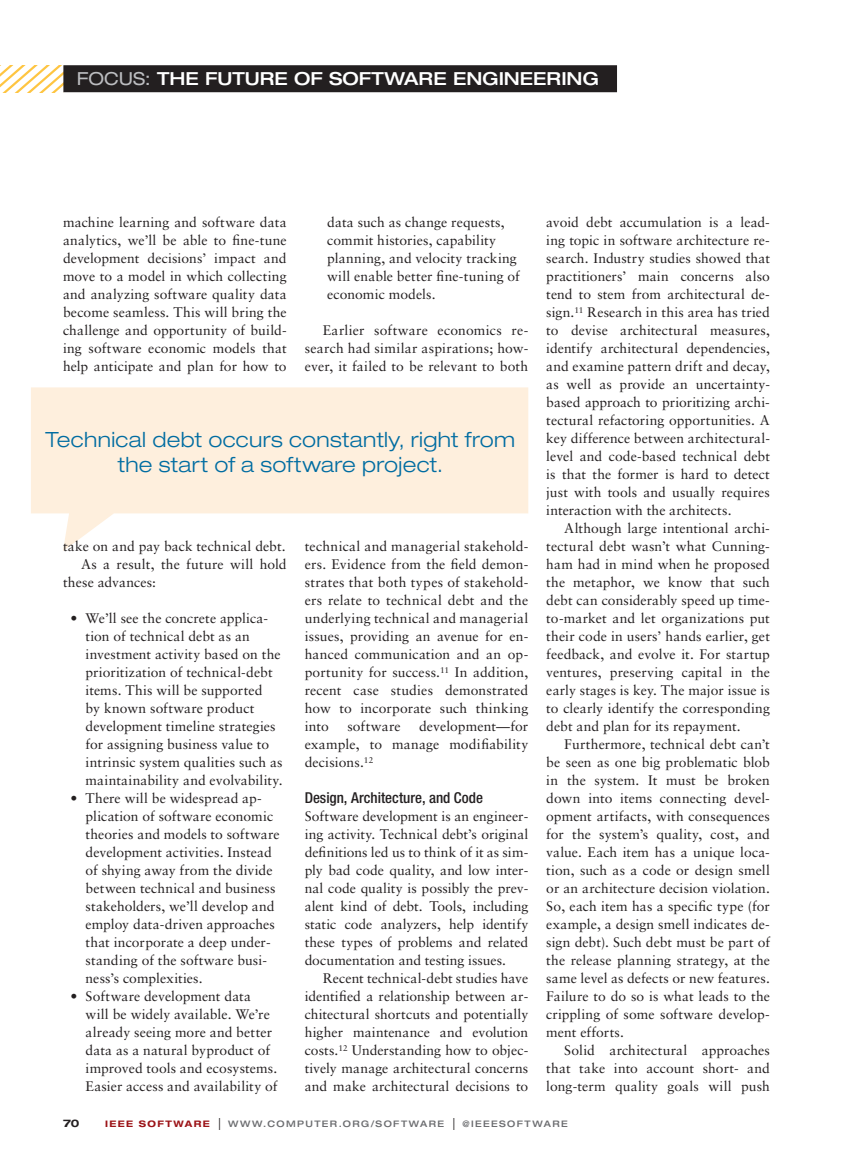
<style>
.page{position:relative;width:851px;height:1161px;background:#fff}
.page>*{position:absolute;margin:0;border:0;box-sizing:border-box;transform-origin:0 0}
.t1{font:300 expanded 21px/25.2px "Helvetica Neue LT Std";letter-spacing:.015em;color:#006ca1;text-align:center}
.t2{font:500 expanded 18px "Helvetica Neue LT Std";color:#fff}
.t3{font:500 condensed 15px "Helvetica Neue LT Std";color:#231f20}
.t4{font:13.8px/18px "Sabon LT Std";letter-spacing:.005em;color:#231f20;text-align:justify}
.t5{font:700 expanded 10.5px "Helvetica Neue LT Std";color:#231f20}
.t6{font:500 expanded 9px "Helvetica Neue LT Std";letter-spacing:.155em;color:#6c6d70}
.s1{font-weight:400;color:#bcbdc0}
.s2{font-weight:700;color:#9c1418}
.s3{font-family:"Helvetica LT Std";font-weight:400;font-stretch:condensed;font-size:12px;color:#231f20}
</style>
<div class="page">
<svg style="left:0;top:65px;width:63px;height:27px"></svg>
<div style="left:63px;top:65px;width:554px;height:27px;background:#231f20"></div>
<svg style="left:31px;top:387px;width:497px;height:164px;fill:#feefdd"></svg>
<h2 class="t2" style="left:77px;top:68px;width:523px"><span class="s1">FOCUS:</span> THE FUTURE OF SOFTWARE ENGINEERING</h2>
<p class="t4" style="left:63px;top:213px;width:225px">machine learning and software data analytics, we’ll be able to fine-tune development decisions’ impact and move to a model in which collecting and analyzing software quality data become seamless. This will bring the challenge and opportunity of build&shy;ing software economic models that help anticipate and plan for how to</p>
<p class="t4" style="left:327px;top:213px;width:194px;text-align:left">data such as change requests, commit histories, capability planning, and velocity tracking will enable better fine-tuning of economic models.</p>
<p class="t4" style="left:305px;top:321px;width:225px;text-indent:18px">Earlier software economics re&shy;search had similar aspirations; how&shy;ever, it failed to be relevant to both</p>
<p class="t1" style="left:46px;top:427px;width:471px">Technical debt occurs constantly, right from the start of a software project.</p>
<p class="t4" style="left:63px;top:537px;width:224px">take on and pay back technical debt.</p>
<p class="t4" style="left:81px;top:555px;width:207px">As a result, the future will hold</p>
<p class="t4" style="left:63px;top:573px;width:95px">these advances:</p>
<p class="t4" style="left:86px;top:609px;width:199px;text-align:left;text-indent:-15px">• We’ll see the concrete applica&shy;tion of technical debt as an investment activity based on the prioritization of technical-debt items. This will be supported<br>by known software product development timeline strategies for assigning business value to intrinsic system qualities such as maintainability and evolvability.</p>
<p class="t4" style="left:86px;top:789px;width:196px;text-align:left;text-indent:-15px">• There will be widespread ap&shy;plication of software economic theories and models to software development activities. Instead of shying away from the divide between technical and business stakeholders, we’ll develop and employ data-driven approaches that incorporate a deep under&shy;standing of the software busi&shy;ness’s complexities.</p>
<p class="t4" style="left:86px;top:987px;width:193px;text-align:left;text-indent:-15px">• Software development data will be widely available. We’re already seeing more and better data as a natural byproduct of improved tools and ecosystems.<br>Easier access and availability of</p>
<p class="t4" style="left:305px;top:537px;width:225px">technical and managerial stakehold&shy;ers. Evidence from the field demon&shy;strates that both types of stakehold&shy;ers relate to technical debt and the underlying technical and managerial issues, providing an avenue for en&shy;hanced communication and an op&shy;portunity for success.<sup>11</sup> In addition, recent case studies demonstrated how to incorporate such thinking into</p>
<p class="t4" style="left:305px;top:717px;width:225px;text-indent:114px">development—for example, to manage modifiability decisions.<sup>12</sup></p>
<p class="t3" style="left:304px;top:789px;width:180px">Design, Architecture, and Code</p>
<p class="t4" style="left:304px;top:807px;width:225px">Software development is an engineer-</p>
<p class="t4" style="left:304px;top:825px;width:225px">ing activity. Technical debt’s original</p>
<p class="t4" style="left:304px;top:843px;width:225px">definitions led us to think of it as sim-</p>
<p class="t4" style="left:304px;top:861px;width:225px">ply bad code quality, and low inter-</p>
<p class="t4" style="left:304px;top:879px;width:225px">nal code quality is possibly the prev-</p>
<p class="t4" style="left:304px;top:897px;width:225px">alent kind of debt. Tools, including</p>
<p class="t4" style="left:304px;top:915px;width:225px">static code analyzers, help identify</p>
<p class="t4" style="left:304px;top:933px;width:225px">these types of problems and related</p>
<p class="t4" style="left:304px;top:951px;width:203px">documentation and testing issues.</p>
<p class="t4" style="left:322px;top:969px;width:207px">Recent technical-debt studies have</p>
<p class="t4" style="left:304px;top:987px;width:225px">identified a relationship between ar-</p>
<p class="t4" style="left:304px;top:1005px;width:225px">chitectural shortcuts and potentially</p>
<p class="t4" style="left:304px;top:1023px;width:225px">higher maintenance and evolution</p>
<p class="t4" style="left:304px;top:1041px;width:225px">costs.<sup>12</sup> Understanding how to objec-</p>
<p class="t4" style="left:305px;top:1059px;width:225px">tively manage architectural concerns</p>
<p class="t4" style="left:305px;top:1077px;width:225px">and make architectural decisions to</p>
<p class="t4" style="left:347px;top:717px;width:55px">software</p>
<p class="t4" style="left:546px;top:213px;width:225px">avoid debt accumulation is a lead-</p>
<p class="t4" style="left:546px;top:231px;width:225px">ing topic in software architecture re-</p>
<p class="t4" style="left:546px;top:249px;width:225px">search. Industry studies showed that</p>
<p class="t4" style="left:546px;top:267px;width:225px">practitioners’ main concerns also</p>
<p class="t4" style="left:546px;top:285px;width:225px">tend to stem from architectural de-</p>
<p class="t4" style="left:546px;top:303px;width:225px">sign.<sup>11</sup> Research in this area has tried</p>
<p class="t4" style="left:546px;top:321px;width:225px">to devise architectural measures,</p>
<p class="t4" style="left:546px;top:339px;width:225px">identify architectural dependencies,</p>
<p class="t4" style="left:546px;top:357px;width:225px">and examine pattern drift and decay,</p>
<p class="t4" style="left:546px;top:375px;width:225px">as well as provide an uncertainty-</p>
<p class="t4" style="left:546px;top:393px;width:225px">based approach to prioritizing archi-</p>
<p class="t4" style="left:546px;top:411px;width:225px">tectural refactoring opportunities. A</p>
<p class="t4" style="left:546px;top:429px;width:225px">key difference between architectural-</p>
<p class="t4" style="left:546px;top:447px;width:225px">level and code-based technical debt</p>
<p class="t4" style="left:546px;top:465px;width:225px">is that the former is hard to detect</p>
<p class="t4" style="left:546px;top:483px;width:225px">just with tools and usually requires</p>
<p class="t4" style="left:546px;top:501px;width:187px">interaction with the architects.</p>
<p class="t4" style="left:564px;top:519px;width:207px">Although large intentional archi-</p>
<p class="t4" style="left:546px;top:537px;width:225px">tectural debt wasn’t what Cunning-</p>
<p class="t4" style="left:546px;top:555px;width:225px">ham had in mind when he proposed</p>
<p class="t4" style="left:546px;top:573px;width:225px">the metaphor, we know that such</p>
<p class="t4" style="left:546px;top:591px;width:225px">debt can considerably speed up time-</p>
<p class="t4" style="left:546px;top:609px;width:225px">to-market and let organizations put</p>
<p class="t4" style="left:546px;top:627px;width:225px">their code in users’ hands earlier, get</p>
<p class="t4" style="left:546px;top:645px;width:225px">feedback, and evolve it. For startup</p>
<p class="t4" style="left:546px;top:663px;width:225px">ventures, preserving capital in the</p>
<p class="t4" style="left:546px;top:681px;width:225px">early stages is key. The major issue is</p>
<p class="t4" style="left:546px;top:699px;width:225px">to clearly identify the corresponding</p>
<p class="t4" style="left:546px;top:717px;width:196px">debt and plan for its repayment.</p>
<p class="t4" style="left:564px;top:735px;width:207px">Furthermore, technical debt can’t</p>
<p class="t4" style="left:546px;top:753px;width:225px">be seen as one big problematic blob</p>
<p class="t4" style="left:546px;top:771px;width:225px">in the system. It must be broken</p>
<p class="t4" style="left:546px;top:789px;width:225px">down into items connecting devel-</p>
<p class="t4" style="left:546px;top:807px;width:225px">opment artifacts, with consequences</p>
<p class="t4" style="left:546px;top:825px;width:225px">for the system’s quality, cost, and</p>
<p class="t4" style="left:546px;top:843px;width:225px">value. Each item has a unique loca-</p>
<p class="t4" style="left:546px;top:861px;width:225px">tion, such as a code or design smell</p>
<p class="t4" style="left:546px;top:879px;width:225px">or an architecture decision violation.</p>
<p class="t4" style="left:546px;top:897px;width:225px">So, each item has a specific type (for</p>
<p class="t4" style="left:546px;top:915px;width:225px">example, a design smell indicates de-</p>
<p class="t4" style="left:546px;top:933px;width:225px">sign debt). Such debt must be part of</p>
<p class="t4" style="left:546px;top:951px;width:225px">the release planning strategy, at the</p>
<p class="t4" style="left:546px;top:969px;width:225px">same level as defects or new features.</p>
<p class="t4" style="left:546px;top:987px;width:225px">Failure to do so is what leads to the</p>
<p class="t4" style="left:546px;top:1005px;width:225px">crippling of some software develop-</p>
<p class="t4" style="left:546px;top:1023px;width:79px">ment efforts.</p>
<p class="t4" style="left:564px;top:1041px;width:207px">Solid architectural approaches</p>
<p class="t4" style="left:546px;top:1059px;width:225px">that take into account short- and</p>
<p class="t4" style="left:546px;top:1077px;width:225px">long-term quality goals will push</p>
<p class="t5" style="left:63px;top:1117px;width:18px">70</p>
<p class="t6" style="left:105px;top:1118px;width:464px"><span class="s2">IEEE SOFTWARE</span> <span class="s3">|</span> WWW.COMPUTER.ORG/SOFTWARE <span class="s3">|</span> @IEEESOFTWARE</p>
</div>
